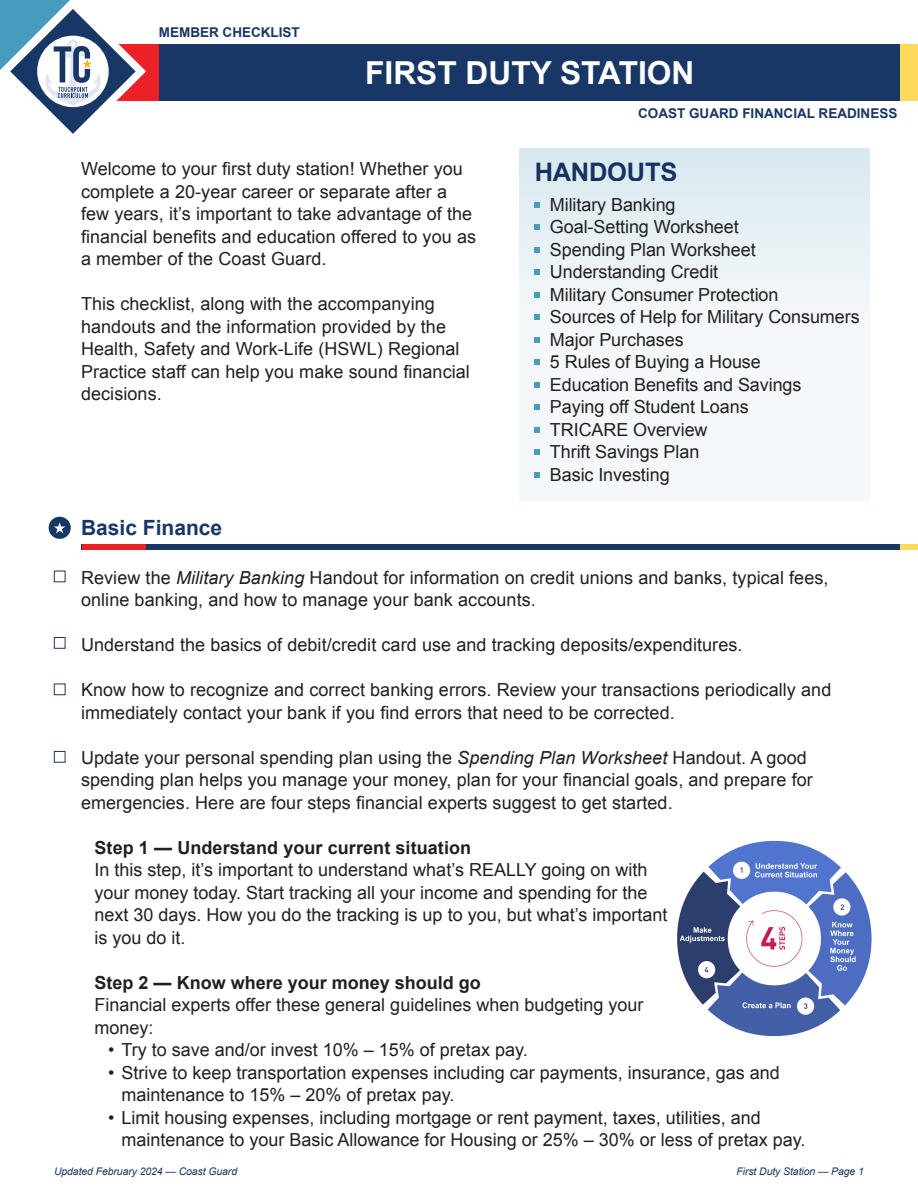
<style>
.page{position:relative;width:918px;height:1188px;background:#fff}
.page>*{position:absolute;margin:0;border:0;box-sizing:border-box;transform-origin:0 0}
.t1{font:700 31.65px "Arial";color:#fff}
.t2{font:700 25.5px "Arial";letter-spacing:-.01em;color:#193766}
.t3{font:700 21px "Arial";color:#193766}
.t4{font:18px/22.5px "Arial";letter-spacing:.005em;color:#231f20}
.t5{font:700 13.5px "Arial";color:#193766}
.t6{font:italic 10.5px "Arial";letter-spacing:-.01em;color:#193766}
.s1{font-style:italic}
.s2{font-weight:700}
</style>
<div class="page">
<div style="left:519px;top:148px;width:351px;height:353px;background:#f4f8fa"></div>
<div style="left:519px;top:148px;width:351px;height:203px;background:linear-gradient(to bottom,#d9e9f0,#f8fafb)"></div>
<div style="left:54px;top:571px;width:11px;height:11px;border:1px solid #193766"></div>
<img style="left:677px;top:840px;width:195px;height:197px">
<div style="left:54px;top:637px;width:11px;height:12px;border:1px solid #193766"></div>
<div style="left:54px;top:684px;width:11px;height:11px;border:1px solid #193766"></div>
<div style="left:54px;top:751px;width:11px;height:12px;border:1px solid #193766"></div>
<div style="left:95px;top:44px;width:823px;height:56px;background:#193766"></div>
<div style="left:95px;top:44px;width:64px;height:56px;background:#ec2127"></div>
<div style="left:901px;top:44px;width:17px;height:56px;background:#fed95c"></div>
<svg style="left:0;top:0;width:156px;height:134px"></svg>
<svg style="left:535px;top:202px;width:5px;height:6px"></svg>
<svg style="left:535px;top:225px;width:5px;height:5px"></svg>
<svg style="left:535px;top:247px;width:5px;height:6px"></svg>
<svg style="left:535px;top:270px;width:5px;height:5px"></svg>
<svg style="left:535px;top:292px;width:5px;height:6px"></svg>
<svg style="left:535px;top:315px;width:5px;height:5px"></svg>
<svg style="left:535px;top:337px;width:5px;height:6px"></svg>
<svg style="left:535px;top:360px;width:5px;height:5px"></svg>
<svg style="left:535px;top:382px;width:5px;height:6px"></svg>
<svg style="left:535px;top:405px;width:5px;height:5px"></svg>
<svg style="left:535px;top:427px;width:5px;height:6px"></svg>
<svg style="left:535px;top:450px;width:5px;height:5px"></svg>
<svg style="left:535px;top:472px;width:5px;height:6px"></svg>
<div style="left:82px;top:544px;width:836px;height:6px;background:#193766"></div>
<div style="left:82px;top:544px;width:63px;height:6px;background:#ec2127"></div>
<div style="left:901px;top:544px;width:17px;height:6px;background:#fed95c"></div>
<div style="left:49px;top:517px;width:22px;height:22px;background:#193766;border-radius:50%"></div>
<svg style="left:54px;top:522px;width:11px;height:11px"></svg>
<p class="t5" style="left:159px;top:23px;width:142px">MEMBER CHECKLIST</p>
<p class="t1" style="left:365px;top:52px;width:331px">FIRST DUTY STATION</p>
<p class="t5" style="left:638px;top:105px;width:261px">COAST GUARD FINANCIAL READINESS</p>
<p class="t4" style="left:81px;top:158px;width:397px">Welcome to your first duty station! Whether you complete a 20-year career or separate after a few years, it’s important to take advantage of the financial benefits and education offered to you as a member of the Coast Guard.</p>
<p class="t4" style="left:81px;top:293px;width:390px">This checklist, along with the accompanying handouts and the information provided by the Health, Safety and Work-Life (HSWL) Regional Practice staff can help you make sound financial decisions.</p>
<p class="t3" style="left:81px;top:513px;width:143px">Basic Finance</p>
<h2 class="t2" style="left:535px;top:155px;width:144px">HANDOUTS</h2>
<p class="t4" style="left:550px;top:193px;width:127px">Military Banking</p>
<p class="t4" style="left:550px;top:216px;width:190px">Goal-Setting Worksheet</p>
<p class="t4" style="left:550px;top:238px;width:207px">Spending Plan Worksheet<br>Understanding Credit</p>
<p class="t4" style="left:550px;top:283px;width:230px">Military Consumer Protection</p>
<p class="t4" style="left:550px;top:306px;width:311px">Sources of Help for Military Consumers</p>
<p class="t4" style="left:550px;top:328px;width:135px">Major Purchases</p>
<p class="t4" style="left:550px;top:351px;width:212px">5 Rules of Buying a House</p>
<p class="t4" style="left:550px;top:373px;width:253px">Education Benefits and Savings</p>
<p class="t4" style="left:550px;top:396px;width:200px">Paying off Student Loans</p>
<p class="t4" style="left:550px;top:418px;width:159px">TRICARE Overview</p>
<p class="t4" style="left:550px;top:441px;width:151px">Thrift Savings Plan</p>
<p class="t4" style="left:550px;top:463px;width:121px">Basic Investing</p>
<p class="t4" style="left:81px;top:566px;width:749px">Review the <span class="s1">Military Banking</span> Handout for information on credit unions and banks, typical fees, online banking, and how to manage your bank accounts.</p>
<p class="t4" style="left:81px;top:634px;width:663px">Understand the basics of debit/credit card use and tracking deposits/expenditures.</p>
<p class="t4" style="left:81px;top:679px;width:752px">Know how to recognize and correct banking errors. Review your transactions periodically and immediately contact your bank if you find errors that need to be corrected.</p>
<p class="t4" style="left:81px;top:746px;width:733px">Update your personal spending plan using the <span class="s1">Spending Plan Worksheet</span> Handout. A good spending plan helps you manage your money, plan for your financial goals, and prepare for emergencies. Here are four steps financial experts suggest to get started.</p>
<p class="t4" style="left:94px;top:836px;width:574px"><span class="s2">Step 1 — Understand your current situation<br></span>In this step, it’s important to understand what’s REALLY going on with your money today. Start tracking all your income and spending for the next 30 days. How you do the tracking is up to you, but what’s important is you do it.</p>
<p class="t4" style="left:94px;top:971px;width:550px"><span class="s2">Step 2 — Know where your money should go<br></span>Financial experts offer these general guidelines when budgeting your money:</p>
<p class="t4" style="left:108px;top:1039px;width:421px">• Try to save and/or invest 10% – 15% of pretax pay.</p>
<p class="t4" style="left:122px;top:1061px;width:660px;text-indent:-14px">• Strive to keep transportation expenses including car payments, insurance, gas and maintenance to 15% – 20% of pretax pay.</p>
<p class="t4" style="left:122px;top:1106px;width:686px;text-indent:-14px">• Limit housing expenses, including mortgage or rent payment, taxes, utilities, and maintenance to your Basic Allowance for Housing or 25% – 30% or less of pretax pay.</p>
<p class="t6" style="left:54px;top:1164px;width:185px">Updated February 2024 — Coast Guard</p>
<p class="t6" style="left:737px;top:1164px;width:129px">First Duty Station — Page 1</p>
</div>
